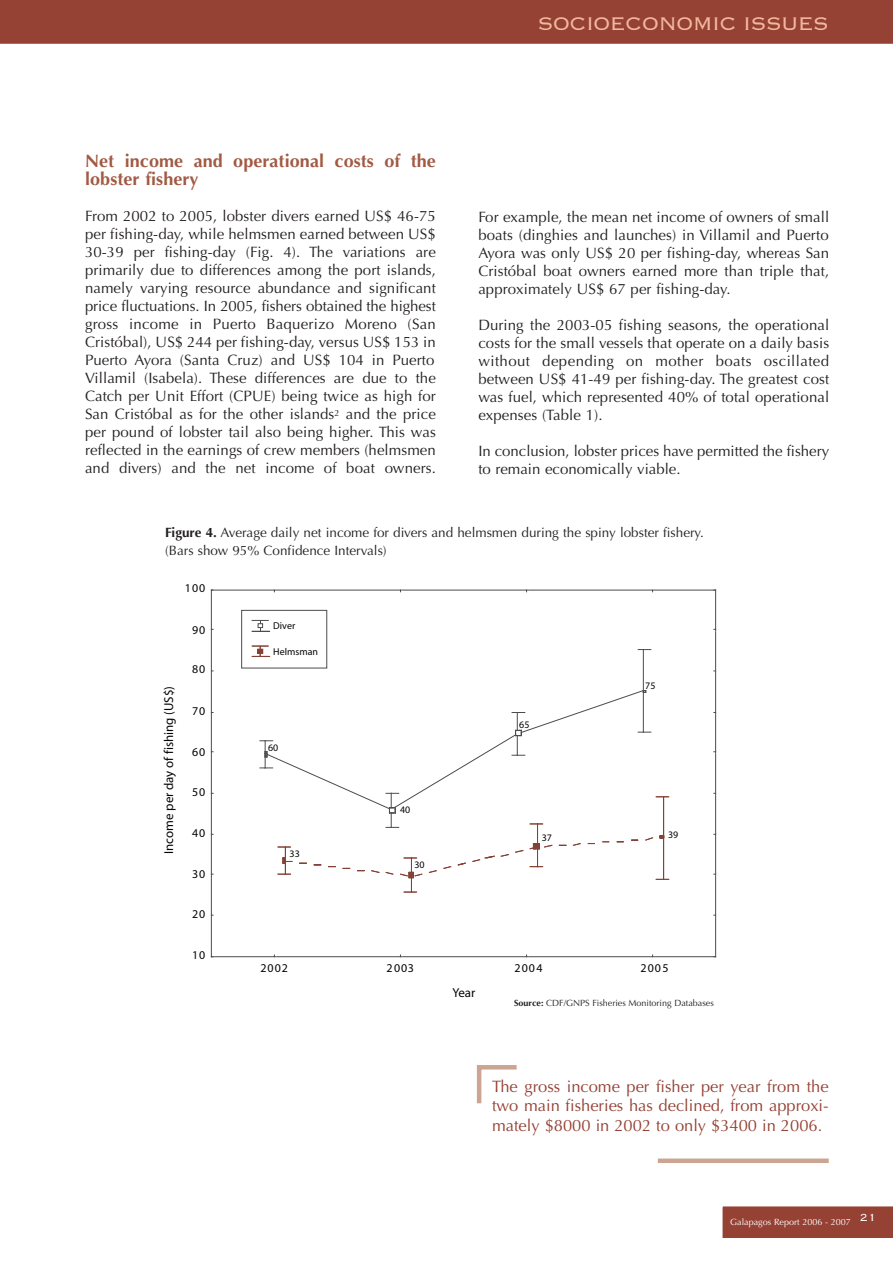
<style>
.page{position:relative;width:893px;height:1263px;background:#fff}
.page>*{position:absolute;margin:0;border:0;box-sizing:border-box;transform-origin:0 0}
.t1{font:300 24px "Copperplate";letter-spacing:-.03em;color:#f2b89d}
.t2{font:700 18px/18px "Optima";letter-spacing:.005em;color:#a25a44}
.t3{font:16.5px/19.5px "Optima";color:#954134;text-align:justify}
.t4{font:15px/18px "Optima";letter-spacing:.005em;color:#231f20;text-align:justify}
.t5{font:13.5px/18px "Optima";color:#231f20}
.t6{font:12.9px "Myriad";color:#050504}
.t7{font:12px "Myriad";letter-spacing:.065em;color:#050504}
.t8{font:9.9px "Myriad";color:#050504}
.t9{font:9px "Optima";color:#231f20}
.t10{font:9px "Optima";color:#fff}
.s1{font-weight:700}
</style>
<div class="page">
<div style="left:0;top:0;width:893px;height:44px;background:#954134"></div>
<div style="left:722px;top:1206px;width:171px;height:32px;background:#954134"></div>
<svg style="left:476px;top:1065px;width:41px;height:39px"></svg>
<div style="left:658px;top:1158px;width:171px;height:5px;background:#cca492"></div>
<hr style="left:391px;top:793px;width:1px;height:34px;background:#4b4c4d">
<svg style="left:386px;top:827px;width:13px;height:1px"></svg>
<hr style="left:643px;top:649px;width:1px;height:83px;background:#4b4c4d">
<svg style="left:638px;top:649px;width:13px;height:1px"></svg>
<hr style="left:411px;top:858px;width:1px;height:34px;background:#844136">
<svg style="left:404px;top:892px;width:13px;height:1px"></svg>
<svg style="left:404px;top:858px;width:13px;height:1px"></svg>
<hr style="left:537px;top:824px;width:1px;height:43px;background:#844136">
<svg style="left:530px;top:823px;width:13px;height:1px"></svg>
<hr style="left:663px;top:797px;width:1px;height:82px;background:#844136">
<svg style="left:656px;top:879px;width:13px;height:1px"></svg>
<svg style="left:260px;top:690px;width:409px;height:123px"></svg>
<svg style="left:443px;top:862px;width:23px;height:7px"></svg>
<svg style="left:572px;top:843px;width:9px;height:3px"></svg>
<svg style="left:645px;top:837px;width:9px;height:4px"></svg>
<svg style="left:278px;top:847px;width:14px;height:28px"></svg>
<svg style="left:357px;top:869px;width:80px;height:9px"></svg>
<svg style="left:472px;top:843px;width:81px;height:24px"></svg>
<hr style="left:211px;top:956px;width:505px;height:1px;background:#4b4c4d">
<hr style="left:211px;top:590px;width:505px;height:1px;background:#4b4c4d">
<hr style="left:211px;top:590px;width:1px;height:367px;background:#4b4c4d">
<hr style="left:715px;top:590px;width:1px;height:367px;background:#4b4c4d">
<svg style="left:252px;top:620px;width:18px;height:12px"></svg>
<svg style="left:252px;top:645px;width:18px;height:12px"></svg>
<div style="left:241px;top:610px;width:86px;height:58px;border:1px solid #4b4c4d"></div>
<h1 class="t1" style="left:538px;top:8px;width:293px">SOCIOECONOMIC ISSUES</h1>
<p class="t2" style="left:85px;top:152px;width:352px">Net income and operational costs of the lobster fishery</p>
<p class="t4" style="left:85px;top:207px;width:352px">From 2002 to 2005, lobster divers earned US$ 46-75 per fishing-day, while helmsmen earned between US$ 30-39 per fishing-day (Fig. 4). The variations are primarily due to differences among the port islands, namely varying resource abundance and significant price fluctuations. In 2005, fishers obtained the highest gross income in Puerto Baquerizo Moreno (San Cristóbal), US$ 244 per fishing-day, versus US$ 153 in Puerto Ayora (Santa Cruz) and US$ 104 in Puerto Villamil (Isabela). These differences are due to the Catch per Unit Effort (CPUE) being twice as high for San Cristóbal as for the other islands<sup>2</sup> and the price per pound of lobster tail also being higher. This was reflected in the earnings of crew members (helmsmen and divers) and the net income of boat owners.</p>
<p class="t4" style="left:478px;top:208px;width:352px">For example, the mean net income of owners of small boats (dinghies and launches) in Villamil and Puerto Ayora was only US$ 20 per fishing-day, whereas San Cristóbal boat owners earned more than triple that, approximately US$ 67 per fishing-day.</p>
<p class="t4" style="left:478px;top:316px;width:352px">During the 2003-05 fishing seasons, the operational costs for the small vessels that operate on a daily basis without depending on mother boats oscillated between US$ 41-49 per fishing-day. The greatest cost was fuel, which represented 40% of total operational expenses (Table 1).</p>
<p class="t4" style="left:478px;top:442px;width:352px">In conclusion, lobster prices have permitted the fishery to remain economically viable.</p>
<p class="t5" style="left:165px;top:523px;width:540px"><span class="s1">Figure 4.</span> Average daily net income for divers and helmsmen during the spiny lobster fishery. (Bars show 95% Confidence Intervals)</p>
<p class="t7" style="left:185px;top:584px;width:22px">100</p>
<p class="t6" style="left:164px;top:854px;width:169px;rotate:-90deg">Income per day of fishing (US$)</p>
<p class="t7" style="left:192px;top:625px;width:15px">90</p>
<p class="t7" style="left:192px;top:665px;width:15px">80</p>
<p class="t7" style="left:192px;top:706px;width:15px">70</p>
<p class="t7" style="left:192px;top:747px;width:15px">60</p>
<p class="t7" style="left:192px;top:787px;width:15px">50</p>
<p class="t7" style="left:192px;top:828px;width:15px">40</p>
<p class="t7" style="left:192px;top:870px;width:15px">30</p>
<p class="t7" style="left:192px;top:909px;width:15px">20</p>
<p class="t7" style="left:192px;top:950px;width:15px">10</p>
<p class="t8" style="left:273px;top:622px;width:8px">D</p>
<p class="t8" style="left:287px;top:648px;width:22px">m m</p>
<p class="t7" style="left:261px;top:963px;width:29px">2002</p>
<p class="t7" style="left:387px;top:963px;width:29px">2003</p>
<p class="t7" style="left:514px;top:963px;width:30px">2004</p>
<p class="t7" style="left:640px;top:963px;width:30px">2005</p>
<p class="t6" style="left:452px;top:988px;width:14px">Ye</p>
<p class="t9" style="left:514px;top:998px;width:201px"><span class="s1">Source:</span> CDF/GNPS Fisheries Monitoring Databases</p>
<p class="t3" style="left:492px;top:1077px;width:338px">The gross income per fisher per year from the two main fisheries has declined, from approxi&shy;mately $8000 in 2002 to only $3400 in 2006.</p>
<p class="t10" style="left:730px;top:1217px;width:148px">Galapagos Report 2006 - 2007 <sup>21</sup></p>
</div>
